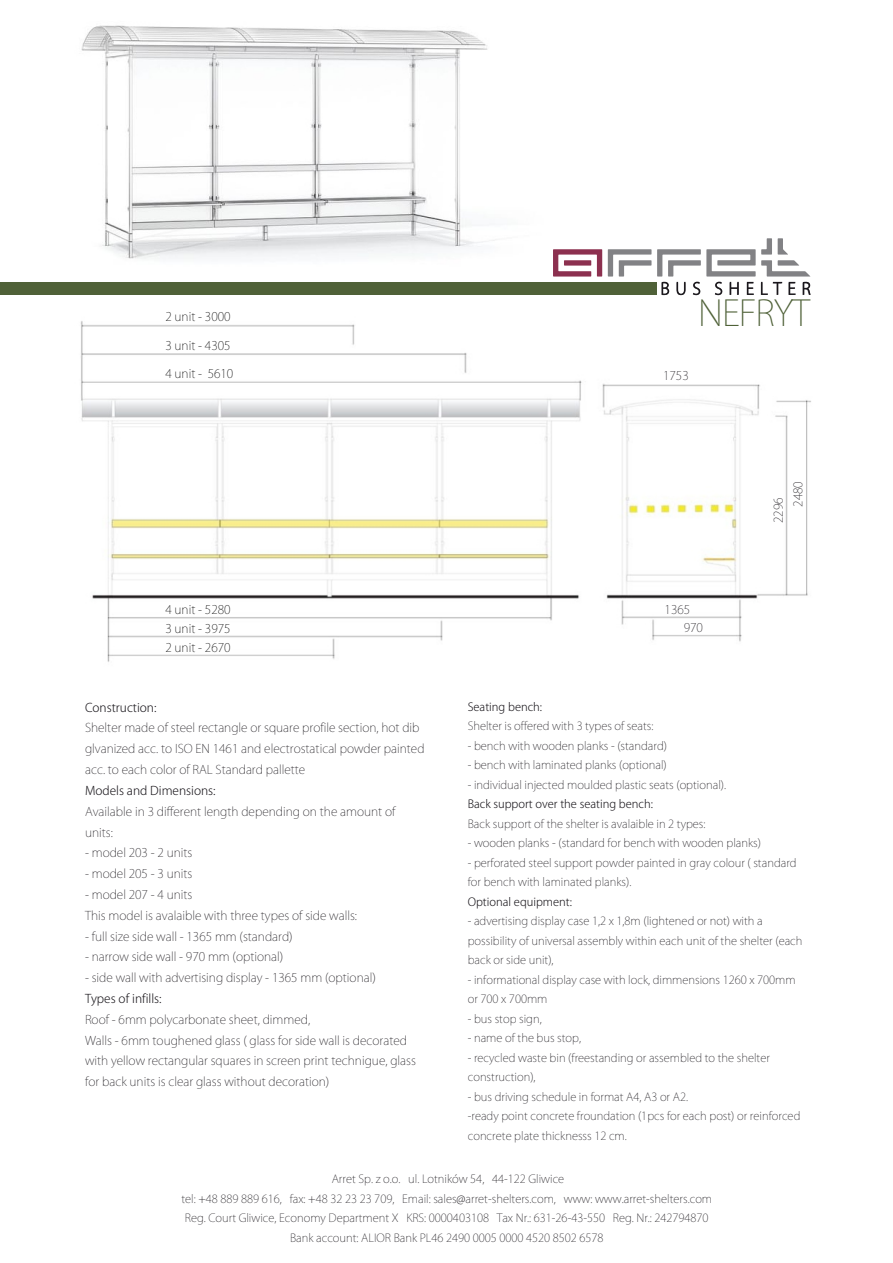
<style>
.page{position:relative;width:893px;height:1263px;background:#fff}
.page>*{position:absolute;margin:0;border:0;box-sizing:border-box;transform-origin:0 0}
.t1{font:200 35.1px "Koz Go Pr 6 N";letter-spacing:-.03em;color:#4f6138}
.t2{font:300 16.35px "Koz Go Pr 6 N";letter-spacing:.345em;color:#1a171c}
.t3{font:200 12px/20.9px "Koz Go Pr 6 N";color:#1a171c}
.t4{font:200 12px/19.6px "Koz Go Pr 6 N";color:#000}
.t5{font:300 12px "Koz Go Pr 6 N";color:#1a171c}
.t6{font:200 11.25px/19.5px "Koz Go Pr 6 N";color:#1a171c}
.t7{font:300 11.25px "Koz Go Pr 6 N";color:#1a171c}
</style>
<div class="page">
<img style="left:81px;top:25px;width:571px;height:251px">
<img style="left:80px;top:321px;width:731px;height:341px">
<div style="left:0;top:282px;width:656px;height:13px;background:#4f6138"></div>
<svg style="left:553px;top:249px;width:49px;height:28px"></svg>
<svg style="left:608px;top:249px;width:43px;height:28px"></svg>
<svg style="left:657px;top:238px;width:154px;height:57px"></svg>
<p class="t4" style="left:165px;top:307px;width:67px">2 unit - 3000</p>
<p class="t4" style="left:165px;top:335px;width:67px">3 unit - 4305</p>
<p class="t4" style="left:165px;top:364px;width:69px">4 unit - 5610</p>
<p class="t4" style="left:165px;top:599px;width:67px">4 unit - 5280<br>3 unit - 3975</p>
<p class="t4" style="left:165px;top:638px;width:67px">2 unit - 2670</p>
<p class="t5" style="left:85px;top:701px;width:73px">Construction:</p>
<p class="t3" style="left:85px;top:717px;width:341px">Shelter made of steel rectangle or square profile section, hot dib glvanized acc. to ISO EN 1461 and electrostatical powder painted acc. to each color of RAL Standard pallette</p>
<p class="t5" style="left:85px;top:784px;width:132px">Models and Dimensions:</p>
<p class="t3" style="left:85px;top:801px;width:312px">Available in 3 different length depending on the amount of units:</p>
<p class="t3" style="left:85px;top:842px;width:109px">- model 203 - 2 units</p>
<p class="t3" style="left:85px;top:863px;width:109px">- model 205 - 3 units</p>
<p class="t3" style="left:85px;top:884px;width:274px">- model 207 - 4 units<br>This model is avalaible with three types of side walls:</p>
<p class="t3" style="left:85px;top:925px;width:209px">- full size side wall - 1365 mm (standard)</p>
<p class="t3" style="left:85px;top:946px;width:200px">- narrow side wall - 970 mm (optional)</p>
<p class="t3" style="left:85px;top:967px;width:292px">- side wall with advertising display - 1365 mm (optional)</p>
<p class="t5" style="left:85px;top:992px;width:78px">Types of infills:</p>
<p class="t3" style="left:85px;top:1009px;width:332px">Roof - 6mm polycarbonate sheet, dimmed,<br>Walls - 6mm toughened glass ( glass for side wall is decorated with yellow rectangular squares in screen print technigue, glass for back units is clear glass without decoration)</p>
<h2 class="t2" style="left:660px;top:280px;width:152px">BUS SHELTER</h2>
<h1 class="t1" style="left:698px;top:295px;width:113px">NEFRYT</h1>
<p class="t3" style="left:663px;top:365px;width:27px">1753</p>
<p class="t3" style="left:768px;top:507px;width:27px;line-height:19.6px;text-indent:-17px;rotate:-90deg">2296<br>2480</p>
<p class="t3" style="left:684px;top:599px;width:21px;line-height:18.8px;text-indent:-19px">1365<br>970</p>
<p class="t7" style="left:468px;top:701px;width:76px">Seating bench:</p>
<p class="t6" style="left:468px;top:716px;width:187px">Shelter is offered with 3 types of seats:</p>
<p class="t6" style="left:468px;top:735px;width:201px">- bench with wooden planks - (standard)</p>
<p class="t6" style="left:468px;top:755px;width:200px">- bench with laminated planks (optional)</p>
<p class="t6" style="left:468px;top:774px;width:260px">- individual injected moulded plastic seats (optional).</p>
<p class="t7" style="left:468px;top:798px;width:187px">Back support over the seating bench:</p>
<p class="t6" style="left:468px;top:814px;width:239px">Back support of the shelter is avalaible in 2 types:</p>
<p class="t6" style="left:468px;top:833px;width:295px">- wooden planks - (standard for bench with wooden planks)</p>
<p class="t6" style="left:468px;top:853px;width:330px">- perforated steel support powder painted in gray colour ( standard for bench with laminated planks).</p>
<p class="t7" style="left:468px;top:896px;width:106px">Optional equipment:</p>
<p class="t6" style="left:468px;top:911px;width:336px">- advertising display case 1,2 x 1,8m (lightened or not) with a possibility of universal assembly within each unit of the shelter (each back or side unit),</p>
<p class="t6" style="left:468px;top:970px;width:329px">- informational display case with lock, dimmensions 1260 x 700mm or 700 x 700mm</p>
<p class="t6" style="left:468px;top:1009px;width:75px">- bus stop sign,</p>
<p class="t6" style="left:468px;top:1028px;width:115px">- name of the bus stop,</p>
<p class="t6" style="left:468px;top:1048px;width:304px">- recycled waste bin (freestanding or assembled to the shelter construction),</p>
<p class="t6" style="left:468px;top:1087px;width:334px">- bus driving schedule in format A4, A3 or A2.<br>-ready point concrete froundation (1pcs for each post) or reinforced concrete plate thicknesss 12 cm.</p>
<p class="t6" style="left:181px;top:1169px;width:532px;text-align:center">Arret Sp. z o.o. ul. Lotników 54, 44-122 Gliwice<br>tel: +48 889 889 616, fax: +48 32 23 23 709, Email: sales@arret-shelters.com, www: www.arret-shelters.com Reg. Court Gliwice, Economy Department X KRS: 0000403108 Tax Nr.: 631-26-43-550 Reg. Nr.: 242794870<br>Bank account: ALIOR Bank PL46 2490 0005 0000 4520 8502 6578</p>
</div>
